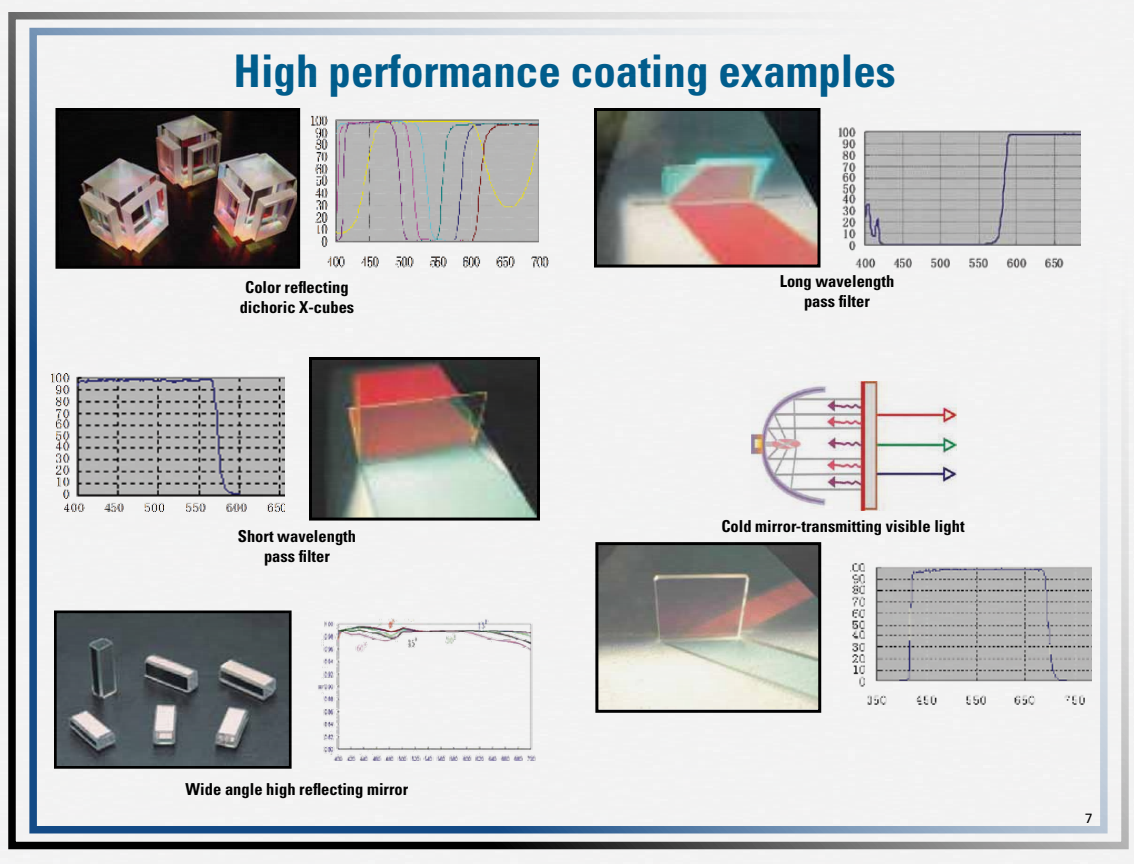
<style>
.page{position:relative;width:1134px;height:864px;background:#fff}
.page>*{position:absolute;margin:0;border:0;box-sizing:border-box;transform-origin:0 0}
.t1{font:700 condensed 45px "Univers LT Std";color:#006193}
.t2{font:700 condensed 16.5px/19.8px "Univers LT Std";color:#000;text-align:center}
.t3{font:13.5px "Univers LT Std";color:#000}
</style>
<div class="page">
<img style="left:0;top:0;width:1134px;height:864px">
<div style="left:8px;top:12px;width:1121px;height:837px;border:8px solid #000"></div>
<div style="left:29px;top:28px;width:1079px;height:805px;border:8px solid #134a86"></div>
<h1 class="t1" style="left:234px;top:43px;width:664px">High performance coating examples</h1>
<p class="t2" style="left:240px;top:277px;width:116px">Color reflecting dichoric X-cubes</p>
<p class="t2" style="left:238px;top:526px;width:120px">Short wavelength pass filter</p>
<p class="t2" style="left:186px;top:779px;width:224px">Wide angle high reflecting mirror</p>
<p class="t2" style="left:780px;top:271px;width:116px">Long wavelength pass filter</p>
<p class="t2" style="left:721px;top:516px;width:245px">Cold mirror-transmitting visible light</p>
<p class="t3" style="left:1085px;top:810px;width:9px">7</p>
</div>
